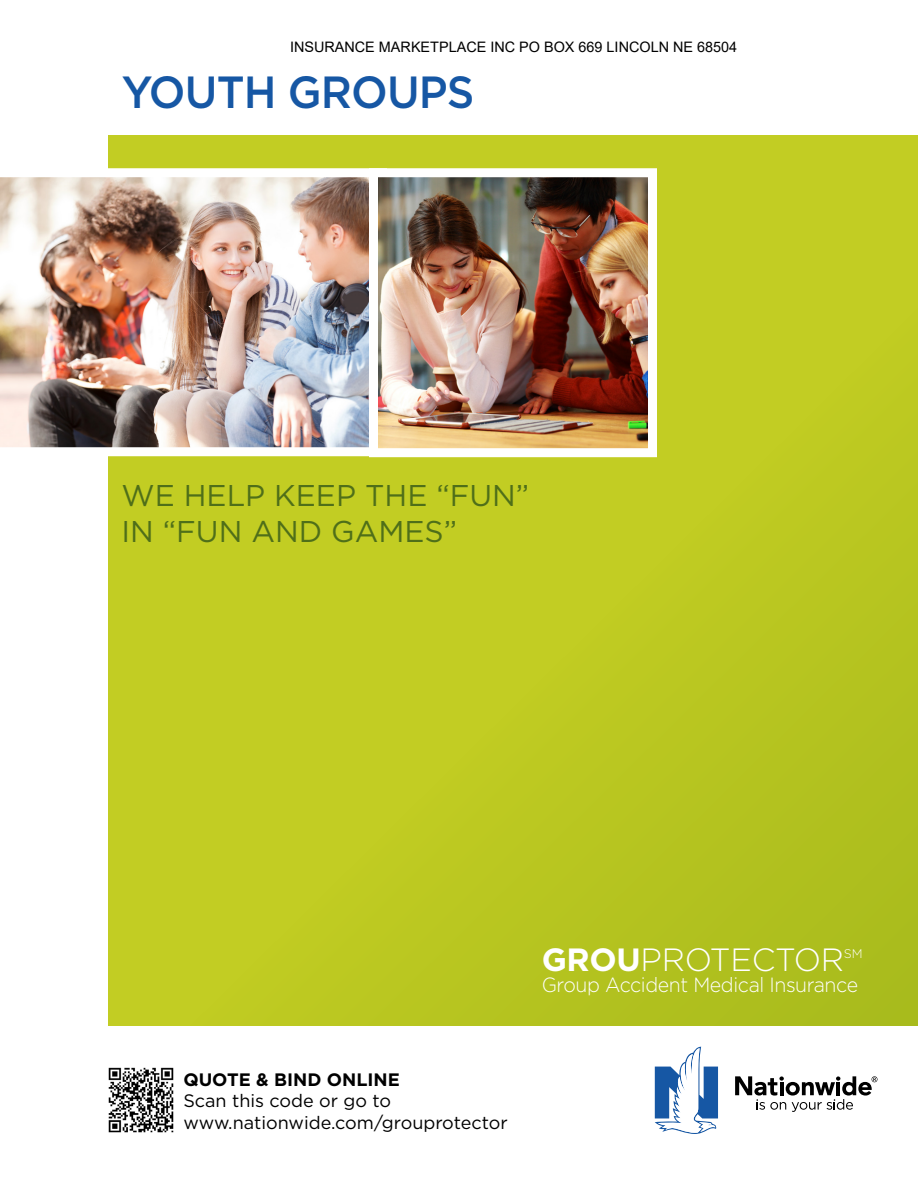
<style>
.page{position:relative;width:918px;height:1188px;background:#fff}
.page>*{position:absolute;margin:0;border:0;box-sizing:border-box;transform-origin:0 0}
.t1{font:500 45px "Gotham";letter-spacing:-.02em;color:#1657a4;scale:.96 1}
.t2{font:300 32.1px "Gotham";letter-spacing:-.01em;color:#fff}
.t3{font:30px/36px "Gotham";color:#4f6f19}
.t4{font:300 20.55px "Gotham";letter-spacing:-.02em;color:#fff;scale:.95 1}
.t5{font:18px/21.6px "Gotham";color:#000}
.t6{font:700 18px "Gotham";color:#000}
.t7{font:14.4px "Arial";color:#000}
.t8{font:300 12.45px "Gotham";color:#fff}
.s1{font-weight:700}
</style>
<div class="page">
<div style="left:108px;top:135px;width:810px;height:891px;background:linear-gradient(to right,#c4ce23,#b7c520)"></div>
<img style="left:0;top:164px;width:364px;height:297px">
<img style="left:364px;top:164px;width:298px;height:298px">
<img style="left:108px;top:1067px;width:66px;height:66px">
<svg style="left:655px;top:1047px;width:63px;height:87px"></svg>
<svg style="left:735px;top:1076px;width:142px;height:36px"></svg>
<p class="t7" style="left:290px;top:37px;width:449px">INSURANCE MARKETPLACE INC PO BOX 669 LINCOLN NE 68504</p>
<h1 class="t1" style="left:122px;top:63px;width:369px">YOUTH GROUPS</h1>
<h3 class="t3" style="left:122px;top:477px;width:409px">WE HELP KEEP THE “FUN”<br>IN “FUN AND GAMES”</h3>
<p class="t6" style="left:183px;top:1068px;width:218px">QUOTE &amp; BIND ONLINE</p>
<p class="t5" style="left:183px;top:1090px;width:326px">Scan this code or go to www.nationwide.com/grouprotector</p>
<h2 class="t2" style="left:542px;top:939px;width:304px"><span class="s1">GROU</span>PROTECTOR</h2>
<p class="t8" style="left:844px;top:946px;width:20px">SM</p>
<p class="t4" style="left:542px;top:972px;width:335px">Group Accident Medical Insurance</p>
</div>
